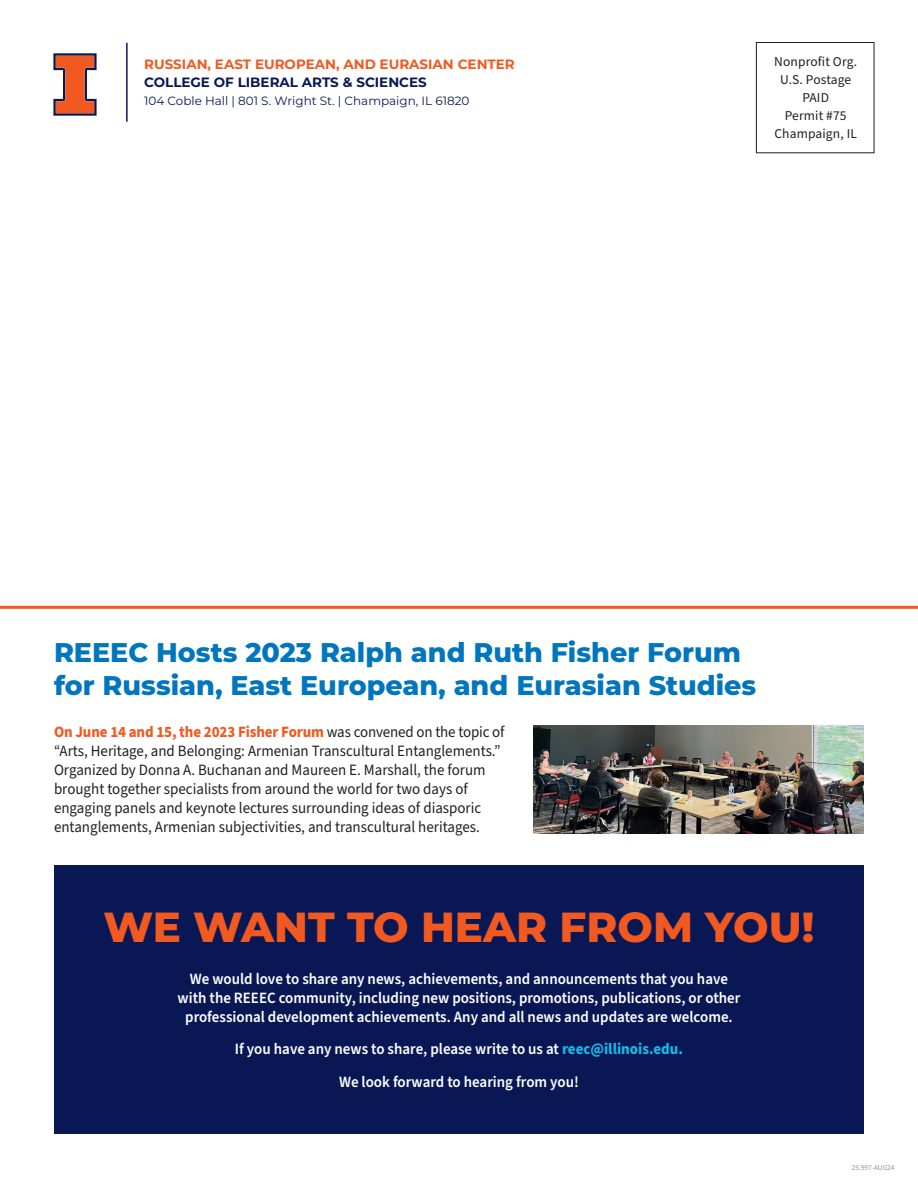
<style>
.page{position:relative;width:918px;height:1188px;background:#fff}
.page>*{position:absolute;margin:0;border:0;box-sizing:border-box;transform-origin:0 0}
.t1{font:800 42px "Montserrat";color:#f15921}
.t2{font:800 27px/32.4px "Montserrat";color:#0076be}
.t3{font:15.75px/18.9px "Source Sans Pro";color:#231f20;scale:.95 1}
.t4{font:600 15.75px/18.9px "Source Sans Pro";color:#fff;text-align:center;scale:.95 1}
.t5{font:13.5px "Source Sans Pro";letter-spacing:.01em;color:#231f20}
.t6{font:700 13.5px "Montserrat";color:#f15921}
.t7{font:700 13.5px "Montserrat";color:#091855}
.t8{font:12px "Montserrat";color:#091855}
.t9{font:7.5px "Source Sans Pro";letter-spacing:-.01em;color:#939598}
.s1{font-weight:700;color:#f15921}
.s2{font-weight:700;color:#16b8e9}
</style>
<div class="page">
<hr style="left:126px;top:43px;width:2px;height:79px;background:#091855">
<svg style="left:53px;top:53px;width:44px;height:63px"></svg>
<div style="left:756px;top:42px;width:118px;height:111px;border:1px solid #231f20"></div>
<img style="left:534px;top:726px;width:330px;height:108px">
<div style="left:54px;top:866px;width:810px;height:268px;background:#091855"></div>
<hr style="left:0;top:606px;width:918px;height:3px;background:#f15921">
<p class="t6" style="left:144px;top:55px;width:372px">RUSSIAN, EAST EUROPEAN, AND EURASIAN CENTER</p>
<p class="t7" style="left:144px;top:73px;width:284px">COLLEGE OF LIBERAL ARTS &amp; SCIENCES</p>
<p class="t8" style="left:144px;top:93px;width:327px">104 Coble Hall | 801 S. Wright St. | Champaign, IL 61820</p>
<p class="t5" style="left:774px;top:52px;width:84px">Nonprofit Org.</p>
<p class="t5" style="left:780px;top:70px;width:73px">U.S. Postage</p>
<p class="t5" style="left:802px;top:88px;width:28px">PAID</p>
<p class="t5" style="left:785px;top:106px;width:63px">Permit #75</p>
<p class="t5" style="left:774px;top:124px;width:84px">Champaign, IL</p>
<p class="t2" style="left:54px;top:635px;width:704px">REEEC Hosts 2023 Ralph and Ruth Fisher Forum for Russian, East European, and Eurasian Studies</p>
<p class="t3" style="left:54px;top:723px;width:476px"><span class="s1">On June 14 and 15, the 2023 Fisher Forum</span> was convened on the topic of “Arts, Heritage, and Belonging: Armenian Transcultural Entanglements.” Organized by Donna A. Buchanan and Maureen E. Marshall, the forum brought together specialists from around the world for two days of engaging panels and keynote lectures surrounding ideas of diasporic entanglements, Armenian subjectivities, and transcultural heritages.</p>
<p class="t1" style="left:104px;top:896px;width:712px">WE WANT TO HEAR FROM YOU!</p>
<p class="t4" style="left:178px;top:970px;width:594px">We would love to share any news, achievements, and announcements that you have with the REEEC community, including new positions, promotions, publications, or other professional development achievements. Any and all news and updates are welcome.</p>
<p class="t4" style="left:235px;top:1040px;width:473px">If you have any news to share, please write to us at <span class="s2">reec@illinois.edu.</span></p>
<p class="t4" style="left:339px;top:1073px;width:254px">We look forward to hearing from you!</p>
<p class="t9" style="left:852px;top:1162px;width:44px">25.997-AUG24</p>
</div>
